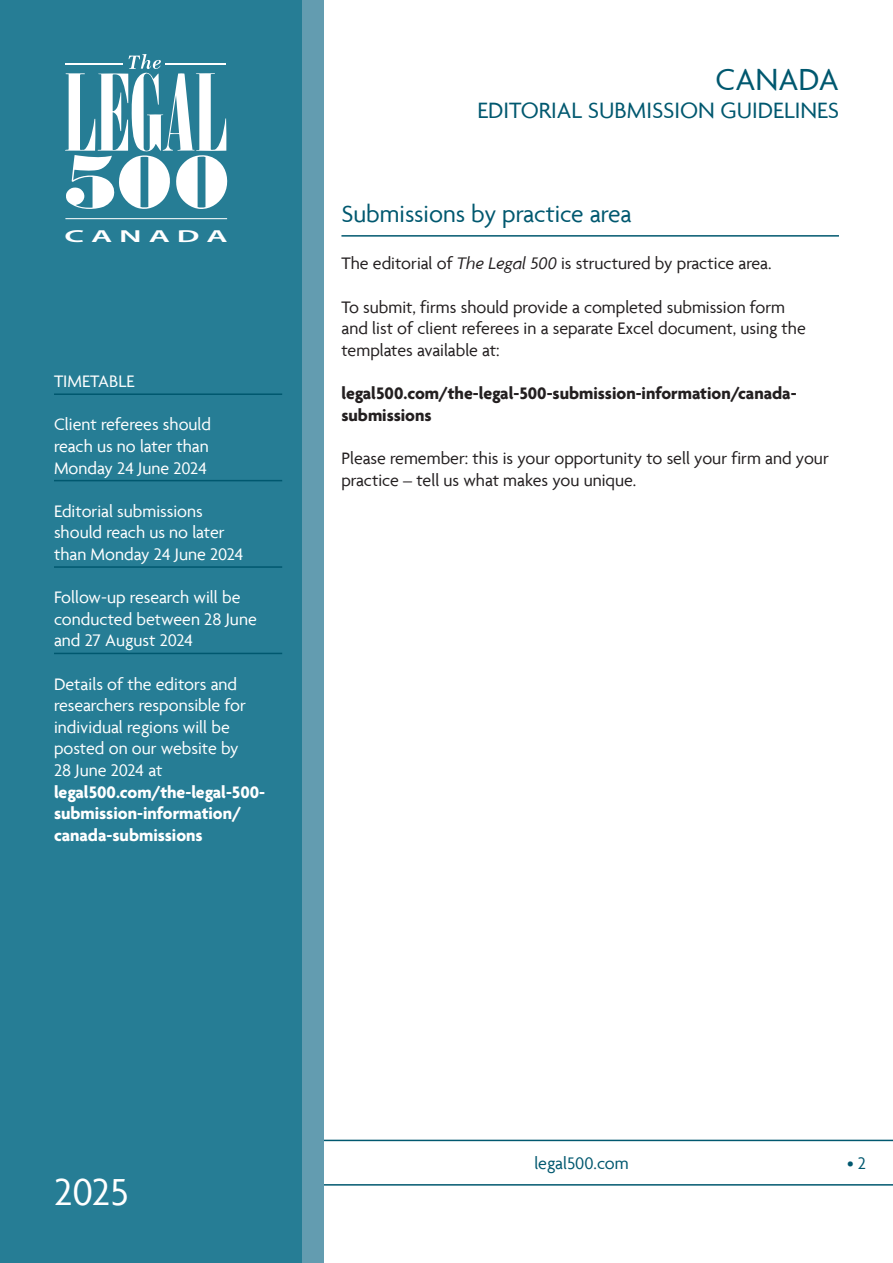
<style>
.page{position:relative;width:893px;height:1263px;background:#fff}
.page>*{position:absolute;margin:0;border:0;box-sizing:border-box;transform-origin:0 0}
.t1{font:40.5px "Agenda";color:#fff}
.t2{font:33px "Agenda";color:#00586f}
.Heading{font:25.5px "Agenda";color:#00586f}
.t3{font:24px "Agenda";color:#00586f}
.t4{font:18px/21.6px "Agenda";color:#fff}
.Bodytext{font:18px/21.6px "Agenda";color:#231f20}
.t5{font:700 18px/21.6px "Agenda";color:#fff}
.Bodytext-2{font:700 18px/21.6px "Agenda";color:#231f20}
.t6{font:18px "Agenda";color:#00586f}
.t7{font:600 17.4px "Myriad Pro";color:#fff;scale:1.92 1}
.s1{font-style:italic}
</style>
<div class="page">
<svg style="left:323px;top:1140px;width:570px;height:45px"></svg>
<div style="left:0;top:0;width:323px;height:1263px;background:#639cb0"></div>
<div style="left:0;top:0;width:302px;height:1263px;background:#267d95"></div>
<svg style="left:65px;top:54px;width:163px;height:155px"></svg>
<hr style="left:65px;top:64px;width:58px;height:1px;background:#fff">
<hr style="left:166px;top:64px;width:60px;height:1px;background:#fff">
<hr style="left:65px;top:218px;width:162px;height:1px;background:#fff">
<hr style="left:54px;top:393px;width:228px;height:2px;background:#00586f">
<hr style="left:54px;top:480px;width:228px;height:1px;background:#00586f">
<hr style="left:54px;top:566px;width:228px;height:2px;background:#00586f">
<hr style="left:54px;top:653px;width:228px;height:1px;background:#00586f">
<hr style="left:341px;top:235px;width:498px;height:2px;background:#00586f">
<p class="t7" style="left:64px;top:225px;width:87px">C A N A D A</p>
<p class="t4" style="left:54px;top:370px;width:82px">TIMETABLE</p>
<p class="t4" style="left:54px;top:413px;width:159px;text-align:justify">Client referees should reach us no later than Monday 24 June 2024</p>
<p class="t4" style="left:54px;top:500px;width:191px">Editorial submissions should reach us no later than Monday 24 June 2024</p>
<p class="t4" style="left:54px;top:586px;width:204px">Follow-up research will be conducted between 28 June and 27 August 2024</p>
<p class="t4" style="left:54px;top:673px;width:193px">Details of the editors and researchers responsible for individual regions will be posted on our website by<br>28 June 2024 at</p>
<p class="t5" style="left:54px;top:780px;width:213px">legal500.com/the-legal-500- submission-information/ canada-submissions</p>
<h2 class="t2" style="left:715px;top:59px;width:125px">CANADA</h2>
<h3 class="t3" style="left:478px;top:96px;width:363px">EDITORIAL SUBMISSION GUIDELINES</h3>
<p class="Heading" style="left:341px;top:199px;width:292px">Submissions by practice area</p>
<p class="Bodytext" style="left:341px;top:253px;width:432px">The editorial of <span class="s1">The Legal 500</span> is structured by practice area.</p>
<p class="Bodytext" style="left:341px;top:296px;width:466px">To submit, firms should provide a completed submission form and list of client referees in a separate Excel document, using the templates available at:</p>
<p class="Bodytext-2" style="left:341px;top:382px;width:457px">legal500.com/the-legal-500-submission-information/canada&shy;submissions</p>
<p class="Bodytext" style="left:341px;top:447px;width:489px">Please remember: this is your opportunity to sell your firm and your practice – tell us what makes you unique.</p>
<h1 class="t1" style="left:54px;top:1168px;width:76px">2025</h1>
<p class="t6" style="left:534px;top:1152px;width:96px">legal500.com</p>
<p class="t6" style="left:847px;top:1152px;width:20px">• 2</p>
</div>
